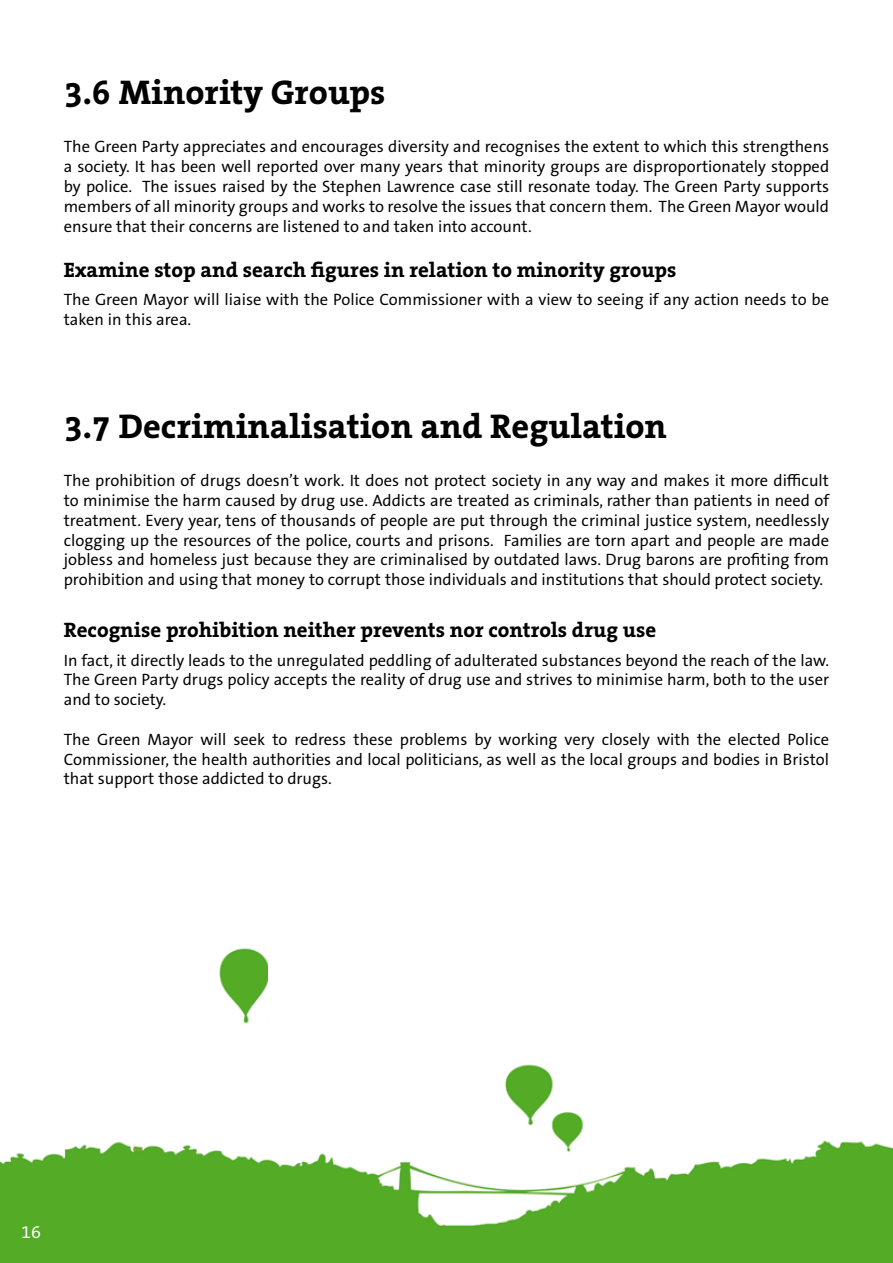
<style>
.page{position:relative;width:893px;height:1263px;background:#fff}
.page>*{position:absolute;margin:0;border:0;box-sizing:border-box;transform-origin:0 0}
.t1{font:700 34.5px "The Serif Office";color:#000}
.t2{font:700 21px "The Serif Office";color:#000}
.t3{font:18px "The Sans Office LF";color:#fff}
.t4{font:16.5px/19.8px "The Sans Office";color:#000;text-align:justify}
</style>
<div class="page">
<img style="left:0;top:1064px;width:893px;height:199px">
<img style="left:219px;top:948px;width:49px;height:76px">
<h1 class="t1" style="left:64px;top:70px;width:323px">3.6 Minority Groups</h1>
<p class="t4" style="left:64px;top:136px;width:767px">The Green Party appreciates and encourages diversity and recognises the extent to which this strengthens a society. It has been well reported over many years that minority groups are disproportionately stopped by police. The issues raised by the Stephen Lawrence case still resonate today. The Green Party supports members of all minority groups and works to resolve the issues that concern them. The Green Mayor would ensure that their concerns are listened to and taken into account.</p>
<p class="t2" style="left:64px;top:256px;width:614px">Examine stop and search figures in relation to minority groups</p>
<p class="t4" style="left:64px;top:289px;width:767px">The Green Mayor will liaise with the Police Commissioner with a view to seeing if any action needs to be taken in this area.</p>
<h1 class="t1" style="left:64px;top:404px;width:605px">3.7 Decriminalisation and Regulation</h1>
<p class="t4" style="left:64px;top:470px;width:767px">The prohibition of drugs doesn’t work. It does not protect society in any way and makes it more difficult to minimise the harm caused by drug use. Addicts are treated as criminals, rather than patients in need of treatment. Every year, tens of thousands of people are put through the criminal justice system, needlessly clogging up the resources of the police, courts and prisons. Families are torn apart and people are made jobless and homeless just because they are criminalised by outdated laws. Drug barons are profiting from prohibition and using that money to corrupt those individuals and institutions that should protect society.</p>
<p class="t2" style="left:64px;top:617px;width:594px">Recognise prohibition neither prevents nor controls drug use</p>
<p class="t4" style="left:64px;top:650px;width:767px">In fact, it directly leads to the unregulated peddling of adulterated substances beyond the reach of the law.<br>The Green Party drugs policy accepts the reality of drug use and strives to minimise harm, both to the user and to society.</p>
<p class="t4" style="left:64px;top:729px;width:767px">The Green Mayor will seek to redress these problems by working very closely with the elected Police Commissioner, the health authorities and local politicians, as well as the local groups and bodies in Bristol that support those addicted to drugs.</p>
<p class="t3" style="left:21px;top:1220px;width:21px">16</p>
</div>
